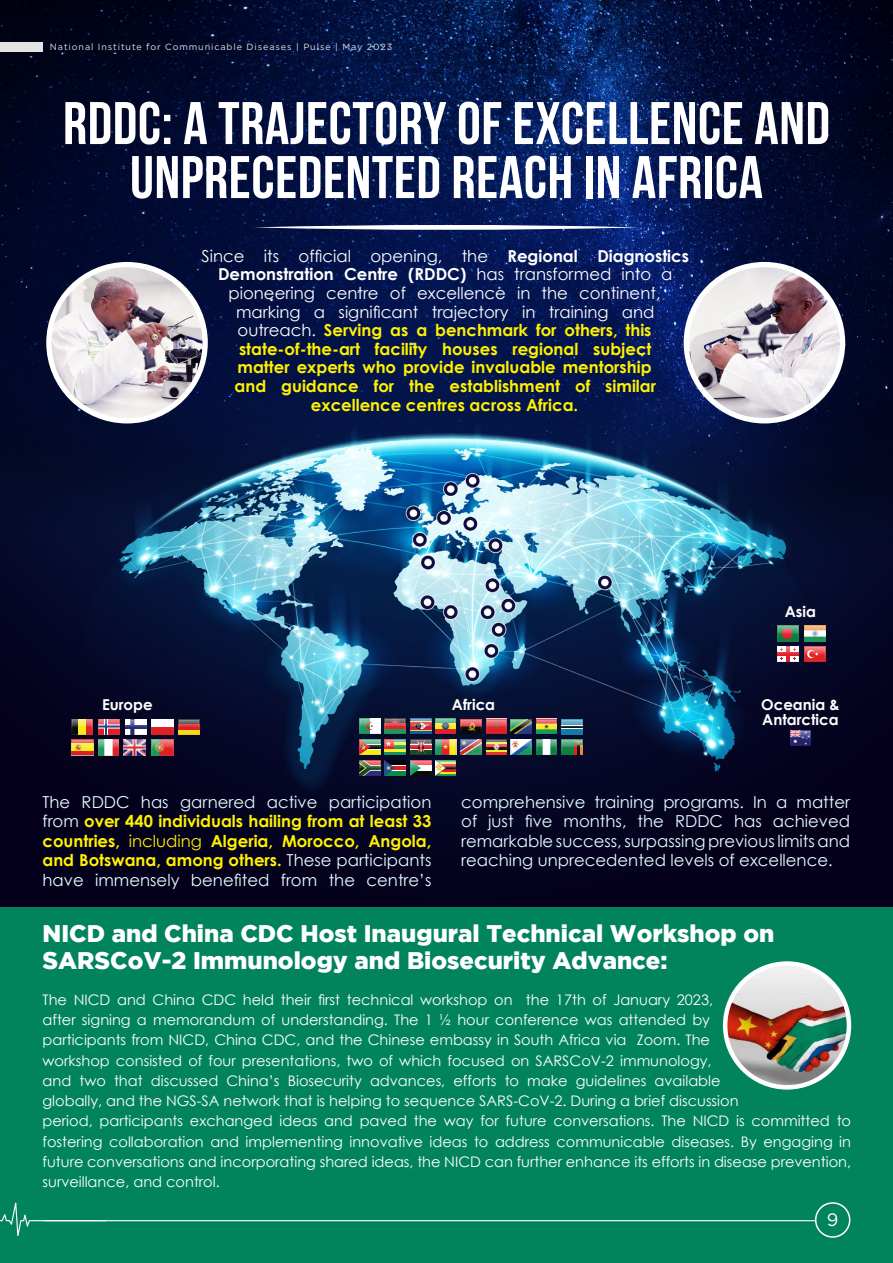
<style>
.page{position:relative;width:893px;height:1263px;background:#fff}
.page>*{position:absolute;margin:0;border:0;box-sizing:border-box;transform-origin:0 0}
.t1{font:700 60px/54px "Bebas Neue";letter-spacing:.01em;color:#fff;text-align:center}
.t2{font:900 24px/27px "Gotham";color:#fff}
.t3{font:18px "Gotham";color:#fff}
.t4{font:700 16.5px/18.6px "Century Gothic";color:#fff101;text-align:center}
.t5{font:16.5px/19.5px "Century Gothic";color:#e4fcff;text-align:justify}
.t6{font:700 15px/15px "Century Gothic";color:#fff}
.t7{font:14.55px/20.2px "Century Gothic";color:#fff}
.t8{font:9px "Gotham";letter-spacing:.1em;color:#e3e3e3}
.s1{font-weight:400;color:#fff}
.s2{color:#fff}
.s3{font-weight:700;color:#fff101}
.s4{color:#fff101}
</style>
<div class="page">
<div style="left:0;top:906px;width:893px;height:357px;background:#01845c"></div>
<img style="left:0;top:0;width:893px;height:906px">
<hr style="left:44px;top:1220px;width:789px;height:1px;background:#fff">
<div style="left:816px;top:1203px;width:34px;height:34px;background:#01845c;border-radius:50%"></div>
<div style="left:815px;top:1202px;width:35px;height:36px;border:2px solid #fff;border-radius:50%"></div>
<svg style="left:0;top:1202px;width:106px;height:34px"></svg>
<div style="left:0;top:43px;width:43px;height:9px;background:#e3e3e3"></div>
<img style="left:72px;top:719px;width:20px;height:15px">
<img style="left:125px;top:719px;width:21px;height:15px">
<img style="left:179px;top:719px;width:21px;height:15px">
<img style="left:98px;top:739px;width:21px;height:16px">
<img style="left:98px;top:719px;width:22px;height:15px">
<img style="left:152px;top:719px;width:21px;height:15px">
<img style="left:152px;top:739px;width:21px;height:16px">
<img style="left:72px;top:739px;width:21px;height:16px">
<img style="left:124px;top:739px;width:21px;height:16px">
<img style="left:778px;top:626px;width:21px;height:15px">
<img style="left:778px;top:646px;width:21px;height:15px">
<img style="left:804px;top:626px;width:21px;height:15px">
<img style="left:804px;top:646px;width:21px;height:15px">
<img style="left:790px;top:730px;width:21px;height:15px">
<img style="left:686px;top:265px;width:156px;height:156px;border-radius:78px">
<div style="left:684px;top:262px;width:161px;height:161px;border:5px solid #fff;border-radius:50%"></div>
<img style="left:49px;top:265px;width:156px;height:156px;border-radius:78px">
<div style="left:46px;top:262px;width:162px;height:161px;border:5px solid #fff;border-radius:50%"></div>
<img style="left:360px;top:719px;width:20px;height:14px">
<img style="left:461px;top:719px;width:20px;height:15px">
<img style="left:562px;top:719px;width:20px;height:15px">
<img style="left:435px;top:739px;width:21px;height:15px">
<img style="left:435px;top:719px;width:21px;height:14px">
<img style="left:536px;top:719px;width:21px;height:15px">
<img style="left:411px;top:739px;width:20px;height:15px">
<img style="left:511px;top:739px;width:21px;height:15px">
<img style="left:385px;top:719px;width:20px;height:14px">
<img style="left:486px;top:719px;width:21px;height:15px">
<img style="left:360px;top:739px;width:20px;height:15px">
<img style="left:461px;top:739px;width:20px;height:15px">
<img style="left:536px;top:739px;width:21px;height:15px">
<img style="left:360px;top:760px;width:20px;height:15px">
<img style="left:385px;top:760px;width:20px;height:15px">
<img style="left:411px;top:760px;width:20px;height:15px">
<img style="left:411px;top:719px;width:20px;height:14px">
<img style="left:511px;top:719px;width:20px;height:15px">
<img style="left:385px;top:739px;width:20px;height:15px">
<img style="left:486px;top:739px;width:21px;height:15px">
<img style="left:562px;top:739px;width:20px;height:15px">
<img style="left:435px;top:760px;width:21px;height:15px">
<svg style="left:253px;top:224px;width:386px;height:7px"></svg>
<img style="left:725px;top:963px;width:124px;height:124px;border-radius:62px">
<div style="left:723px;top:961px;width:128px;height:128px;border:4px solid #fff;border-radius:50%"></div>
<p class="t8" style="left:50px;top:41px;width:344px">National Institute for Communicable Diseases | Pulse | May 2023</p>
<p class="t1" style="left:63px;top:96px;width:768px">RDDC: A TRAJECTORY OF EXCELLENCE AND<br>UNPRECEDENTED REACH IN AFRICA</p>
<p class="t4" style="left:202px;top:246px;width:489px"><span class="s1">Since its official opening, the</span> <span class="s2">Regional Diagnostics Demonstration Centre (RDDC)</span> <span class="s1">has transformed into a pioneering centre of excellence in the continent, marking a significant trajectory in training and outreach.</span> Serving as a benchmark for others, this state-of-the-art facility houses regional subject<br>matter experts who provide invaluable mentorship<br>and guidance for the establishment of similar excellence centres across Africa.</p>
<p class="t6" style="left:102px;top:696px;width:52px">Europe</p>
<p class="t6" style="left:452px;top:696px;width:45px">Africa</p>
<p class="t6" style="left:785px;top:603px;width:33px">Asia</p>
<p class="t6" style="left:761px;top:696px;width:80px">Oceania &amp;<br>Antarctica</p>
<p class="t5" style="left:43px;top:792px;width:390px">The RDDC has garnered active participation from <span class="s3">over 440 individuals hailing from at least 33 countries,</span> <span class="s4">including</span> <span class="s3">Algeria, Morocco, Angola, and Botswana, among others.</span> These participants have immensely benefited from the centre’s</p>
<p class="t5" style="left:461px;top:792px;width:390px">comprehensive training programs. In a matter of just five months, the RDDC has achieved remarkable success, surpassing previous limits and reaching unprecedented levels of excellence.</p>
<p class="t2" style="left:43px;top:919px;width:733px">NICD and China CDC Host Inaugural Technical Workshop on<br>SARSCoV-2 Immunology and Biosecurity Advance:</p>
<p class="t7" style="left:43px;top:989px;width:810px">The NICD and China CDC held their first technical workshop on the 17th of January 2023,<br>after signing a memorandum of understanding. The 1 ½ hour conference was attended by<br>participants from NICD, China CDC, and the Chinese embassy in South Africa via Zoom. The<br>workshop consisted of four presentations, two of which focused on SARSCoV-2 immunology,<br>and two that discussed China’s Biosecurity advances, efforts to make guidelines available<br>globally, and the NGS-SA network that is helping to sequence SARS-CoV-2. During a brief discussion<br>period, participants exchanged ideas and paved the way for future conversations. The NICD is committed to fostering collaboration and implementing innovative ideas to address communicable diseases. By engaging in future conversations and incorporating shared ideas, the NICD can further enhance its efforts in disease prevention, surveillance, and control.</p>
<p class="t3" style="left:827px;top:1208px;width:13px">9</p>
</div>
